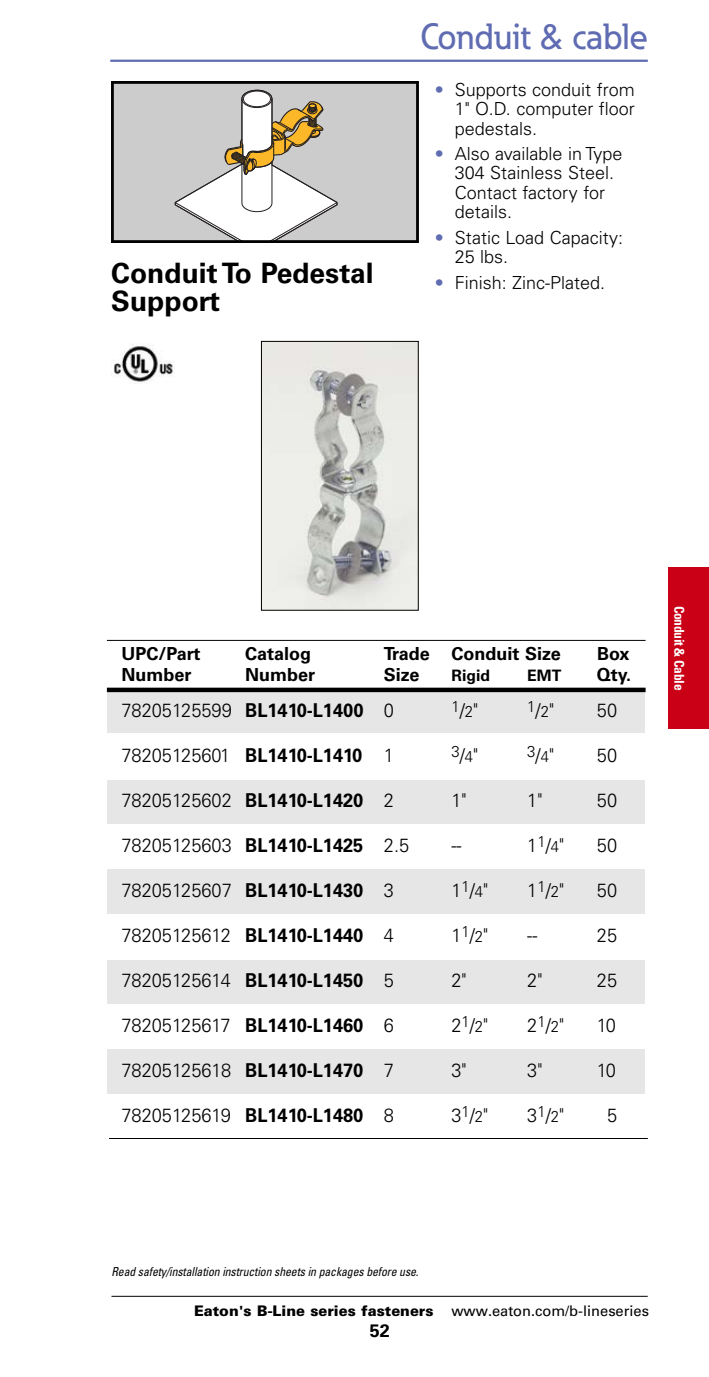
<style>
.page{position:relative;width:709px;height:1377px;background:#fff}
.page>*{position:absolute;margin:0;border:0;box-sizing:border-box;transform-origin:0 0}
.t1{font:500 36px "Eaton";color:#5f6cb2}
.t2{font:700 28.12px/28.1px "Univers LT Std";color:#000}
.t3{font:300 19.12px "Univers LT Std";color:#000;scale:.95 1}
.t4{font:300 18px/19.1px "Univers LT Std";color:#000}
.t5{font:700 18px "Univers LT Std";color:#000}
.t6{font:300 15.75px "Univers LT Std";color:#000;scale:.95 1}
.t7{font:700 15.75px "Univers LT Std";color:#000}
.t8{font:900 14.62px "Univers LT Std";color:#000}
.t9{font:700 condensed 13.5px "Univers LT Std";letter-spacing:-.02em;color:#fff}
.t10{font:italic condensed 12.38px "Univers LT Std";letter-spacing:-.01em;color:#000;scale:.95 1}
.s1{color:#5f6cb2}
.s2{font-weight:700}
.s3{font-size:19.12px}
.s4{font-size:15.75px}
.s5{font-weight:400}
</style>
<div class="page">
<hr style="left:110px;top:60px;width:538px;height:2px;background:#5f6cb2">
<div style="left:668px;top:567px;width:41px;height:162px;background:#ca0016"></div>
<hr style="left:111px;top:1296px;width:537px;height:1px;background:#000">
<div style="left:112px;top:82px;width:305px;height:160px;background:#ccc"></div>
<svg style="left:174px;top:89px;width:164px;height:150px"></svg>
<div style="left:111px;top:81px;width:308px;height:162px;border:3px solid #000"></div>
<img style="left:263px;top:343px;width:153px;height:266px">
<div style="left:261px;top:341px;width:157px;height:270px;border:1px solid #000"></div>
<div style="left:107px;top:691px;width:538px;height:41px;background:#e6e6e6"></div>
<div style="left:107px;top:780px;width:538px;height:43px;background:#e6e6e6"></div>
<div style="left:107px;top:869px;width:538px;height:45px;background:#e6e6e6"></div>
<div style="left:107px;top:960px;width:538px;height:43px;background:#e6e6e6"></div>
<div style="left:107px;top:1049px;width:538px;height:44px;background:#e6e6e6"></div>
<hr style="left:107px;top:688px;width:538px;height:4px;background:#000">
<hr style="left:107px;top:640px;width:538px;height:1px;background:#000">
<hr style="left:109px;top:1138px;width:539px;height:1px;background:#000">
<img style="left:111px;top:344px;width:63px;height:40px">
<h2 class="t2" style="left:111px;top:261px;width:264px">Conduit To Pedestal<br>Support</h2>
<h1 class="t1" style="left:420px;top:23px;width:229px">Conduit &amp; cable</h1>
<p class="t4" style="left:455px;top:82px;width:182px;text-align:justify;text-indent:-20px"><span class="s1">•</span> Supports conduit from 1" O.D. computer floor pedestals.</p>
<p class="t4" style="left:455px;top:146px;width:169px;text-indent:-20px"><span class="s1">•</span> Also available in Type<br>304 Stainless Steel.<br>Contact factory for details.</p>
<p class="t4" style="left:455px;top:229px;width:170px;text-indent:-20px"><span class="s1">•</span> Static Load Capacity:<br>25 lbs.</p>
<p class="t4" style="left:435px;top:274px;width:172px"><span class="s1">•</span> Finish: Zinc-Plated.</p>
<p class="t5" style="left:122px;top:648px;width:80px">UPC/Part</p>
<p class="t5" style="left:245px;top:648px;width:68px">Catalog</p>
<p class="t5" style="left:384px;top:648px;width:178px">Trade Conduit Size</p>
<p class="t5" style="left:597px;top:648px;width:34px">Box</p>
<p class="t5" style="left:122px;top:668px;width:72px">Number</p>
<p class="t5" style="left:245px;top:668px;width:72px">Number</p>
<p class="t5" style="left:384px;top:668px;width:37px">Size</p>
<p class="t7" style="left:451px;top:669px;width:40px">Rigid</p>
<p class="t7" style="left:527px;top:669px;width:36px">EMT</p>
<p class="t5" style="left:597px;top:668px;width:36px">Qty.</p>
<p class="t3" style="left:122px;top:703px;width:288px">78205125599 <span class="s2">BL1410-L1400</span> 0</p>
<p class="t6" style="left:451px;top:703px;width:30px">1<span class="s3">/</span>2<span class="s3">"</span></p>
<p class="t6" style="left:527px;top:703px;width:30px">1<span class="s3">/</span>2<span class="s3">"</span></p>
<p class="t3" style="left:597px;top:703px;width:23px">50</p>
<p class="t3" style="left:122px;top:748px;width:288px">78205125601 <span class="s2">BL1410-L1410</span> 1</p>
<p class="t6" style="left:451px;top:748px;width:30px">3<span class="s3">/</span>4<span class="s3">"</span></p>
<p class="t6" style="left:527px;top:748px;width:30px">3<span class="s3">/</span>4<span class="s3">"</span></p>
<p class="t3" style="left:597px;top:748px;width:23px">50</p>
<p class="t3" style="left:122px;top:793px;width:288px">78205125602 <span class="s2">BL1410-L1420</span> 2</p>
<p class="t3" style="left:451px;top:793px;width:17px">1"</p>
<p class="t3" style="left:527px;top:793px;width:17px">1"</p>
<p class="t3" style="left:597px;top:793px;width:23px">50</p>
<p class="t3" style="left:122px;top:838px;width:304px">78205125603 <span class="s2">BL1410-L1425</span> 2.5</p>
<p class="t3" style="left:451px;top:838px;width:12px">--</p>
<p class="t3" style="left:527px;top:838px;width:40px">1<sup>1</sup>/<span class="s4">4</span>"</p>
<p class="t3" style="left:597px;top:838px;width:23px">50</p>
<p class="t3" style="left:122px;top:883px;width:288px">78205125607 <span class="s2">BL1410-L1430</span> 3</p>
<p class="t3" style="left:451px;top:883px;width:40px">1<sup>1</sup>/<span class="s4">4</span>"</p>
<p class="t3" style="left:527px;top:883px;width:40px">1<sup>1</sup>/<span class="s4">2</span>"</p>
<p class="t3" style="left:597px;top:883px;width:23px">50</p>
<p class="t3" style="left:122px;top:928px;width:288px">78205125612 <span class="s2">BL1410-L1440</span> 4</p>
<p class="t3" style="left:451px;top:928px;width:40px">1<sup>1</sup>/<span class="s4">2</span>"</p>
<p class="t3" style="left:527px;top:928px;width:12px">--</p>
<p class="t3" style="left:597px;top:928px;width:23px">25</p>
<p class="t3" style="left:122px;top:973px;width:288px">78205125614 <span class="s2">BL1410-L1450</span> 5</p>
<p class="t3" style="left:451px;top:973px;width:17px">2"</p>
<p class="t3" style="left:527px;top:973px;width:17px">2"</p>
<p class="t3" style="left:597px;top:973px;width:23px">25</p>
<p class="t3" style="left:122px;top:1018px;width:288px">78205125617 <span class="s2">BL1410-L1460</span> 6</p>
<p class="t3" style="left:451px;top:1018px;width:40px">2<sup>1</sup>/<span class="s4">2</span>"</p>
<p class="t3" style="left:527px;top:1018px;width:40px">2<sup>1</sup>/<span class="s4">2</span>"</p>
<p class="t3" style="left:597px;top:1018px;width:21px">10</p>
<p class="t3" style="left:122px;top:1063px;width:288px">78205125618 <span class="s2">BL1410-L1470</span> 7</p>
<p class="t3" style="left:451px;top:1063px;width:17px">3"</p>
<p class="t3" style="left:527px;top:1063px;width:17px">3"</p>
<p class="t3" style="left:597px;top:1063px;width:21px">10</p>
<p class="t3" style="left:122px;top:1108px;width:288px">78205125619 <span class="s2">BL1410-L1480</span> 8</p>
<p class="t3" style="left:451px;top:1108px;width:40px">3<sup>1</sup>/<span class="s4">2</span>"</p>
<p class="t3" style="left:527px;top:1108px;width:40px">3<sup>1</sup>/<span class="s4">2</span>"</p>
<p class="t3" style="left:607px;top:1108px;width:12px">5</p>
<p class="t9" style="left:684px;top:606px;width:86px;rotate:90deg">Conduit &amp; Cable</p>
<p class="t10" style="left:111px;top:1267px;width:325px">Read safety/installation instruction sheets in packages before use.</p>
<p class="t8" style="left:194px;top:1305px;width:456px">Eaton's B-Line series fasteners <span class="s5">www.eaton.com/b-lineseries</span></p>
<p class="t5" style="left:370px;top:1324px;width:22px">52</p>
</div>
